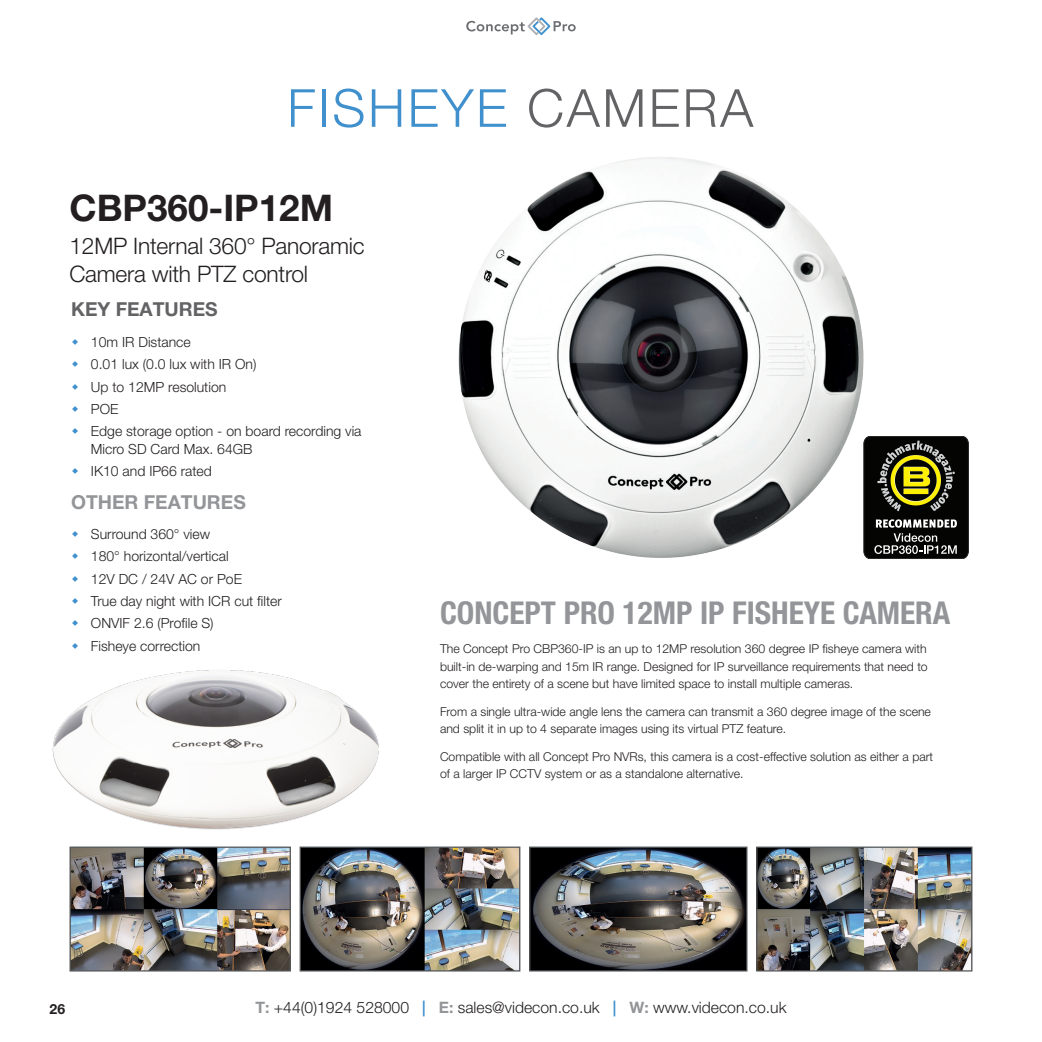
<style>
.page{position:relative;width:1042px;height:1042px;background:#fff}
.page>*{position:absolute;margin:0;border:0;box-sizing:border-box;transform-origin:0 0}
._03-Sub_Heading{font:300 52.5px "Helvetica Neue LT Pro";letter-spacing:.05em;color:#3f90cd}
.t1{font:700 36.75px "Helvetica Neue LT Pro";color:#231f20}
.t2{font:700 condensed 31.5px "Helvetica Neue LT Pro";color:#939598}
.t3{font:300 22.75px/27.3px "Helvetica Neue LT Pro";letter-spacing:-.01em;color:#231f20}
.t4{font:700 19.25px "Helvetica Neue LT Pro";color:#939598}
.t5{font:700 19.25px "Helvetica Neue LT Pro";color:#636366}
.t6{font:300 15.75px "Helvetica Neue LT Pro";color:#231f20}
.t7{font:300 14px/17.5px "Helvetica Neue LT Pro";color:#231f20}
.t8{font:700 14px "Helvetica Neue LT Pro";color:#231f20}
.t9{font:300 12.25px/17.5px "Helvetica Neue LT Pro";color:#231f20}
.s1{color:#636366}
.s2{font-weight:700;color:#939598}
.s3{font-weight:500;color:#3f90cd}
</style>
<div class="page">
<img style="left:52px;top:670px;width:327px;height:160px">
<div style="left:864px;top:436px;width:104px;height:123px;background:#040503;border-radius:7px"></div>
<div style="left:864px;top:436px;width:104px;height:123px;border:1px solid #231f20;border-radius:7px"></div>
<svg style="left:877px;top:440px;width:78px;height:71px"></svg>
<img style="left:893px;top:455px;width:22px;height:13px">
<svg style="left:876px;top:519px;width:81px;height:35px"></svg>
<img style="left:531px;top:848px;width:214px;height:121px">
<div style="left:529px;top:846px;width:218px;height:125px;border:1px solid #57585a"></div>
<img style="left:302px;top:848px;width:216px;height:121px">
<div style="left:300px;top:846px;width:220px;height:125px;border:1px solid #57585a"></div>
<img style="left:72px;top:848px;width:217px;height:121px">
<div style="left:70px;top:846px;width:221px;height:125px;border:1px solid #57585a"></div>
<img style="left:758px;top:848px;width:212px;height:121px">
<div style="left:756px;top:846px;width:216px;height:125px;border:1px solid #57585a"></div>
<img style="left:458px;top:157px;width:418px;height:402px">
<svg style="left:466px;top:17px;width:110px;height:18px"></svg>
<p class="_03-Sub_Heading" style="left:287px;top:76px;width:467px">FISHEYE <span class="s1">CAMERA</span></p>
<p class="t1" style="left:69px;top:185px;width:265px">CBP360-IP12M</p>
<p class="t3" style="left:69px;top:232px;width:297px">12MP Internal 360° Panoramic<br>Camera with PTZ control</p>
<p class="t5" style="left:71px;top:298px;width:148px">KEY FEATURES</p>
<p class="t7" style="left:91px;top:332px;width:101px">10m IR Distance</p>
<p class="t7" style="left:91px;top:355px;width:167px">0.01 lux (0.0 lux with IR On)</p>
<p class="t7" style="left:91px;top:377px;width:137px">Up to 12MP resolution</p>
<p class="t7" style="left:91px;top:400px;width:29px">POE</p>
<p class="t7" style="left:91px;top:422px;width:272px">Edge storage option - on board recording via<br>Micro SD Card Max. 64GB</p>
<p class="t7" style="left:91px;top:462px;width:122px">IK10 and IP66 rated</p>
<p class="t4" style="left:71px;top:490px;width:176px">OTHER FEATURES</p>
<p class="t7" style="left:91px;top:524px;width:121px">Surround 360° view</p>
<p class="t7" style="left:91px;top:547px;width:139px">180° horizontal/vertical</p>
<p class="t7" style="left:91px;top:569px;width:152px">12V DC / 24V AC or PoE</p>
<p class="t7" style="left:91px;top:592px;width:192px">True day night with ICR cut filter</p>
<p class="t7" style="left:91px;top:614px;width:124px">ONVIF 2.6 (Profile S)</p>
<p class="t7" style="left:91px;top:637px;width:111px">Fisheye correction</p>
<p class="t2" style="left:440px;top:593px;width:512px">CONCEPT PRO 12MP IP FISHEYE CAMERA</p>
<p class="t9" style="left:440px;top:640px;width:489px;text-align:justify">The Concept Pro CBP360-IP is an up to 12MP resolution 360 degree IP fisheye camera with built-in de-warping and 15m IR range. Designed for IP surveillance requirements that need to cover the entirety of a scene but have limited space to install multiple cameras.</p>
<p class="t9" style="left:440px;top:702px;width:492px">From a single ultra-wide angle lens the camera can transmit a 360 degree image of the scene and split it in up to 4 separate images using its virtual PTZ feature.</p>
<p class="t9" style="left:440px;top:747px;width:495px">Compatible with all Concept Pro NVRs, this camera is a cost-effective solution as either a part of a larger IP CCTV system or as a standalone alternative.</p>
<p class="t8" style="left:50px;top:1000px;width:17px">26</p>
<p class="t6" style="left:255px;top:998px;width:532px"><span class="s2">T:</span> +44(0)1924 528000 <span class="s3">|</span> <span class="s2">E:</span> sales@videcon.co.uk <span class="s3">|</span> <span class="s2">W:</span> www.videcon.co.uk</p>
</div>
